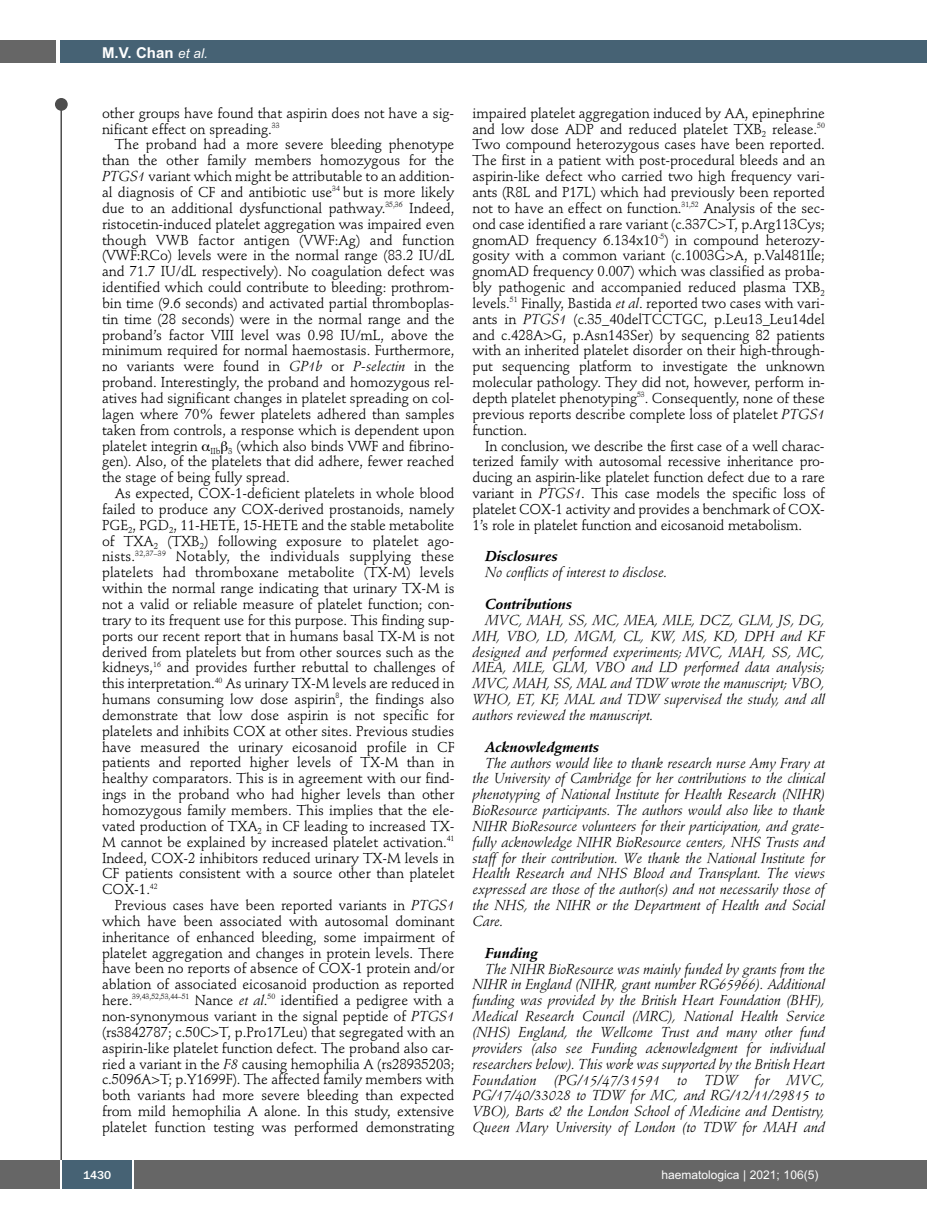
<style>
.page{position:relative;width:927px;height:1225px;background:#fff}
.page>*{position:absolute;margin:0;border:0;box-sizing:border-box;transform-origin:0 0}
.t1{font:700 15px "Arial";color:#fff}
.t2{font:14.25px/15.9px "Stempel Schneidler";letter-spacing:-.005em;color:#000;text-align:justify}
.t3{font:italic 14.25px/15.9px "Stempel Schneidler";letter-spacing:-.005em;color:#000;text-align:justify}
.t4{font:italic 700 14.25px "Stempel Schneidler";letter-spacing:-.005em;color:#000}
.t5{font:12px "Arial";color:#fff}
.t6{font:500 12px "Franklin Gothic";color:#fff}
.s1{font-weight:400;font-style:italic;font-size:13.5px}
.s2{font-style:italic}
</style>
<div class="page">
<div style="left:911px;top:40px;width:16px;height:22px;background:#466274"></div>
<div style="left:910px;top:1160px;width:17px;height:28px;background:#666"></div>
<div style="left:55px;top:98px;width:13px;height:13px;background:#4d4d4d;border-radius:50%"></div>
<hr style="left:60px;top:101px;width:2px;height:1061px;background:#4d4d4d">
<div style="left:60px;top:40px;width:852px;height:22px;background:#466274"></div>
<div style="left:0;top:40px;width:56px;height:22px;background:#666"></div>
<div style="left:0;top:1160px;width:911px;height:28px;background:#666"></div>
<div style="left:62px;top:1160px;width:71px;height:28px;background:#466274"></div>
<hr style="left:60px;top:1160px;width:2px;height:28px;background:#fff">
<svg style="left:133px;top:1160px;width:1px;height:28px"></svg>
<p class="t1" style="left:102px;top:44px;width:107px">M.V. Chan <span class="s1">et al.</span></p>
<p class="t2" style="left:102px;top:106px;width:354px">other groups have found that aspirin does not have a sig&shy;nificant effect on spreading.<sup>33</sup></p>
<p class="t2" style="left:102px;top:138px;width:354px;text-indent:13px">The proband had a more severe bleeding phenotype than the other family members homozygous for the <span class="s2">PTGS1</span> variant which might be attributable to an addition&shy;al diagnosis of CF and antibiotic use<sup>34</sup> but is more likely due to an additional dysfunctional pathway.<sup>35,36</sup> Indeed, ristocetin-induced platelet aggregation was impaired even though VWB factor antigen (VWF:Ag) and function (VWF:RCo) levels were in the normal range (83.2 IU/dL and 71.7 IU/dL respectively). No coagulation defect was identified which could contribute to bleeding: prothrom&shy;bin time (9.6 seconds) and activated partial thromboplas&shy;tin time (28 seconds) were in the normal range and the proband’s factor VIII level was 0.98 IU/mL, above the minimum required for normal haemostasis. Furthermore, no variants were found in <span class="s2">GP1b</span> or <span class="s2">P-selectin</span> in the proband. Interestingly, the proband and homozygous rel&shy;atives had significant changes in platelet spreading on col&shy;lagen where 70% fewer platelets adhered than samples taken from controls, a response which is dependent upon platelet integrin <sub>IIb</sub> <sub>3</sub> (which also binds VWF and fibrino&shy;gen). Also, of the platelets that did adhere, fewer reached the stage of being fully spread.</p>
<p class="t2" style="left:102px;top:486px;width:354px;text-indent:13px">As expected, COX-1-deficient platelets in whole blood failed to produce any COX-derived prostanoids, namely PGE<sub>2</sub>, PGD<sub>2</sub>, 11-HETE, 15-HETE and the stable metabolite of TXA<sub>2</sub> (TXB<sub>2</sub>) following exposure to platelet ago&shy;nists.<sup>32,37–39</sup> Notably, the individuals supplying these platelets had thromboxane metabolite (TX-M) levels within the normal range indicating that urinary TX-M is not a valid or reliable measure of platelet function; con&shy;trary to its frequent use for this purpose. This finding sup&shy;ports our recent report that in humans basal TX-M is not derived from platelets but from other sources such as the kidneys,<sup>16</sup> and provides further rebuttal to challenges of this interpretation.<sup>40</sup> As urinary TX-M levels are reduced in humans consuming low dose aspirin<sup>8</sup>, the findings also demonstrate that low dose aspirin is not specific for platelets and inhibits COX at other sites. Previous studies have measured the urinary eicosanoid profile in CF patients and reported higher levels of TX-M than in healthy comparators. This is in agreement with our find&shy;ings in the proband who had higher levels than other homozygous family members. This implies that the ele&shy;vated production of TXA<sub>2</sub> in CF leading to increased TX-M cannot be explained by increased platelet activation.<sup>41<br></sup>Indeed, COX-2 inhibitors reduced urinary TX-M levels in CF patients consistent with a source other than platelet COX-1.<sup>42</sup></p>
<p class="t2" style="left:102px;top:898px;width:354px;text-indent:13px">Previous cases have been reported variants in <span class="s2">PTGS1 </span>which have been associated with autosomal dominant inheritance of enhanced bleeding, some impairment of platelet aggregation and changes in protein levels. There have been no reports of absence of COX-1 protein and/or ablation of associated eicosanoid production as reported here.<sup>39,43,52,53,44–51</sup> Nance <span class="s2">et al</span>.<sup>50</sup> identified a pedigree with a non-synonymous variant in the signal peptide of <span class="s2">PTGS1 </span>(rs3842787; c.50C&gt;T, p.Pro17Leu) that segregated with an aspirin-like platelet function defect. The proband also car&shy;ried a variant in the <span class="s2">F8</span> causing hemophilia A (rs28935203; c.5096A&gt;T; p.Y1699F). The affected family members with both variants had more severe bleeding than expected from mild hemophilia A alone. In this study, extensive platelet function testing was performed demonstrating</p>
<p class="t2" style="left:472px;top:106px;width:354px">impaired platelet aggregation induced by AA, epinephrine and low dose ADP and reduced platelet TXB<sub>2</sub> release.<sup>50<br></sup>Two compound heterozygous cases have been reported.<br>The first in a patient with post-procedural bleeds and an aspirin-like defect who carried two high frequency vari&shy;ants (R8L and P17L) which had previously been reported not to have an effect on function.<sup>31,52</sup> Analysis of the sec&shy;ond case identified a rare variant (c.337C&gt;T, p.Arg113Cys; gnomAD frequency 6.134x10<sup>-5</sup>) in compound heterozy&shy;gosity with a common variant (c.1003G&gt;A, p.Val481Ile; gnomAD frequency 0.007) which was classified as proba&shy;bly pathogenic and accompanied reduced plasma TXB<sub>2 </sub>levels.<sup>51</sup> Finally, Bastida <span class="s2">et al</span>. reported two cases with vari&shy;ants in <span class="s2">PTGS1</span> (c.35_40delTCCTGC, p.Leu13_Leu14del and c.428A&gt;G, p.Asn143Ser) by sequencing 82 patients with an inherited platelet disorder on their high-through&shy;put sequencing platform to investigate the unknown molecular pathology. They did not, however, perform in&shy;depth platelet phenotyping<sup>53</sup>. Consequently, none of these previous reports describe complete loss of platelet <span class="s2">PTGS1 </span>function.</p>
<p class="t2" style="left:472px;top:439px;width:354px;text-indent:13px">In conclusion, we describe the first case of a well charac&shy;terized family with autosomal recessive inheritance pro&shy;ducing an aspirin-like platelet function defect due to a rare variant in <span class="s2">PTGS1</span>. This case models the specific loss of platelet COX-1 activity and provides a benchmark of COX-1’s role in platelet function and eicosanoid metabolism.</p>
<p class="t4" style="left:485px;top:551px;width:74px">Disclosures</p>
<p class="t3" style="left:485px;top:566px;width:184px">No conflicts of interest to disclose.</p>
<p class="t4" style="left:485px;top:598px;width:89px">Contributions</p>
<p class="t3" style="left:472px;top:613px;width:354px;text-indent:13px">MVC, MAH, SS, MC, MEA, MLE, DCZ, GLM, JS, DG, MH, VBO, LD, MGM, CL, KW, MS, KD, DPH and KF designed and performed experiments; MVC, MAH, SS, MC, MEA, MLE, GLM, VBO and LD performed data analysis; MVC, MAH, SS, MAL and TDW wrote the manuscript; VBO, WHO, ET, KF, MAL and TDW supervised the study, and all authors reviewed the manuscript.</p>
<p class="t4" style="left:485px;top:741px;width:116px">Acknowledgments</p>
<p class="t3" style="left:472px;top:756px;width:354px;text-indent:13px">The authors would like to thank research nurse Amy Frary at the University of Cambridge for her contributions to the clinical phenotyping of National Institute for Health Research (NIHR)<br>BioResource participants. The authors would also like to thank NIHR BioResource volunteers for their participation, and grate&shy;fully acknowledge NIHR BioResource centers, NHS Trusts and staff for their contribution. We thank the National Institute for Health Research and NHS Blood and Transplant. The views expressed are those of the author(s) and not necessarily those of the NHS, the NIHR or the Department of Health and Social Care.</p>
<p class="t4" style="left:485px;top:947px;width:54px">Funding</p>
<p class="t3" style="left:472px;top:962px;width:354px;text-indent:13px">The NIHR BioResource was mainly funded by grants from the NIHR in England (NIHR, grant number RG65966). Additional funding was provided by the British Heart Foundation (BHF), Medical Research Council (MRC), National Health Service (NHS) England, the Wellcome Trust and many other fund providers (also see Funding acknowledgment for individual researchers below). This work was supported by the British Heart Foundation (PG/15/47/31591 to TDW for MVC, PG/17/40/33028 to TDW for MC, and RG/12/11/29815 to VBO), Barts &amp; the London School of Medicine and Dentistry, Queen Mary University of London (to TDW for MAH and</p>
<p class="t6" style="left:83px;top:1167px;width:30px">1430</p>
<p class="t5" style="left:661px;top:1167px;width:158px">haematologica | 2021; 106(5)</p>
</div>
